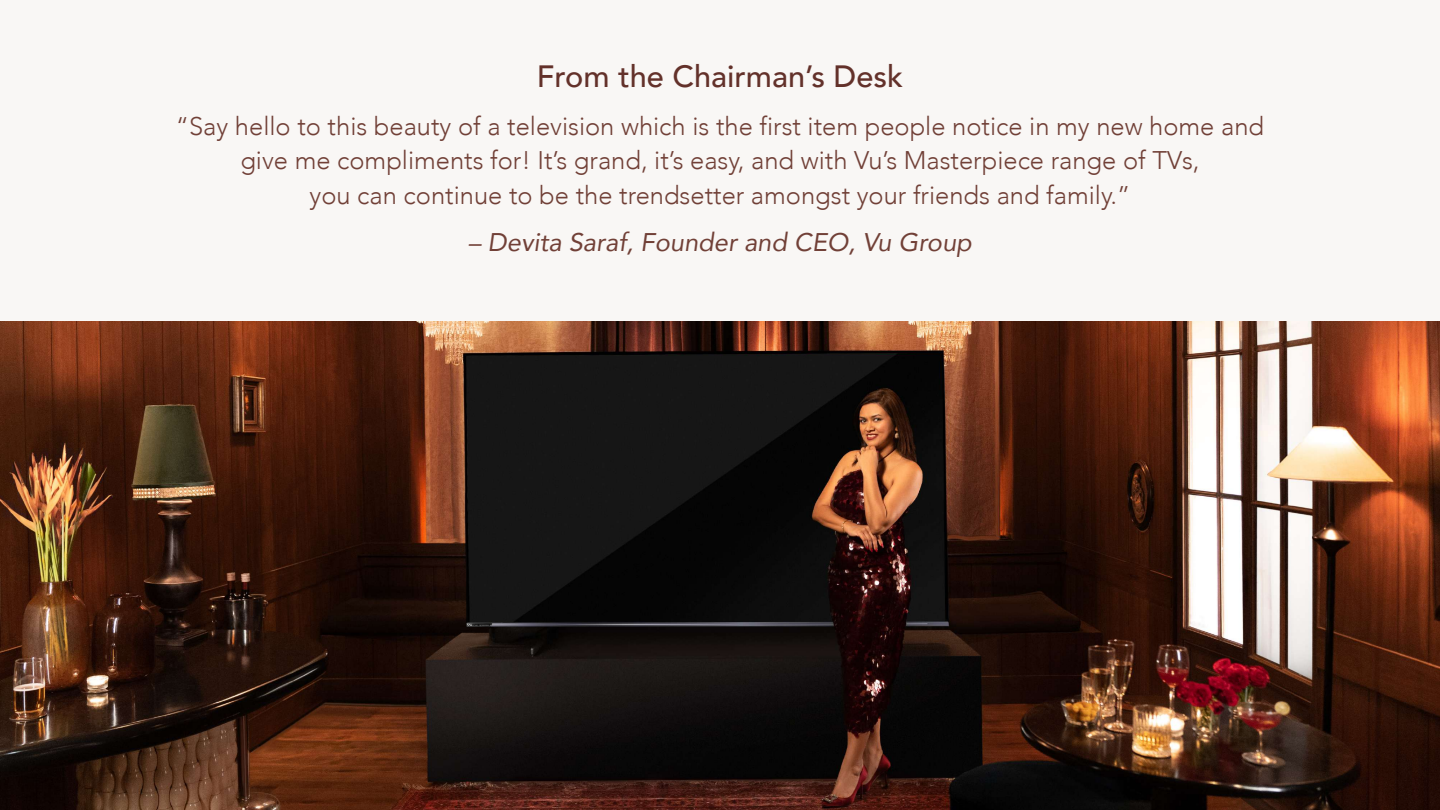
<style>
.page{position:relative;width:1440px;height:810px;background:#f9f7f5}
.page>*{position:absolute;margin:0;border:0;box-sizing:border-box;transform-origin:0 0}
.t1{font:500 30.75px "Avenir";color:#63312a}
.t2{font:300 25.5px/34.5px "Avenir";color:#714037;text-align:center}
.t3{font:italic 25.5px "Avenir";color:#714037}
</style>
<div class="page">
<img style="left:0;top:321px;width:1440px;height:489px">
<p class="t1" style="left:537px;top:50px;width:368px">From the Chairman’s Desk</p>
<p class="t2" style="left:176px;top:109px;width:1090px">“Say hello to this beauty of a television which is the first item people notice in my new home and give me compliments for! It’s grand, it’s easy, and with Vu’s Masterpiece range of TVs,<br>you can continue to be the trendsetter amongst your friends and family.”</p>
<p class="t3" style="left:468px;top:226px;width:505px">– Devita Saraf, Founder and CEO, Vu Group</p>
</div>
